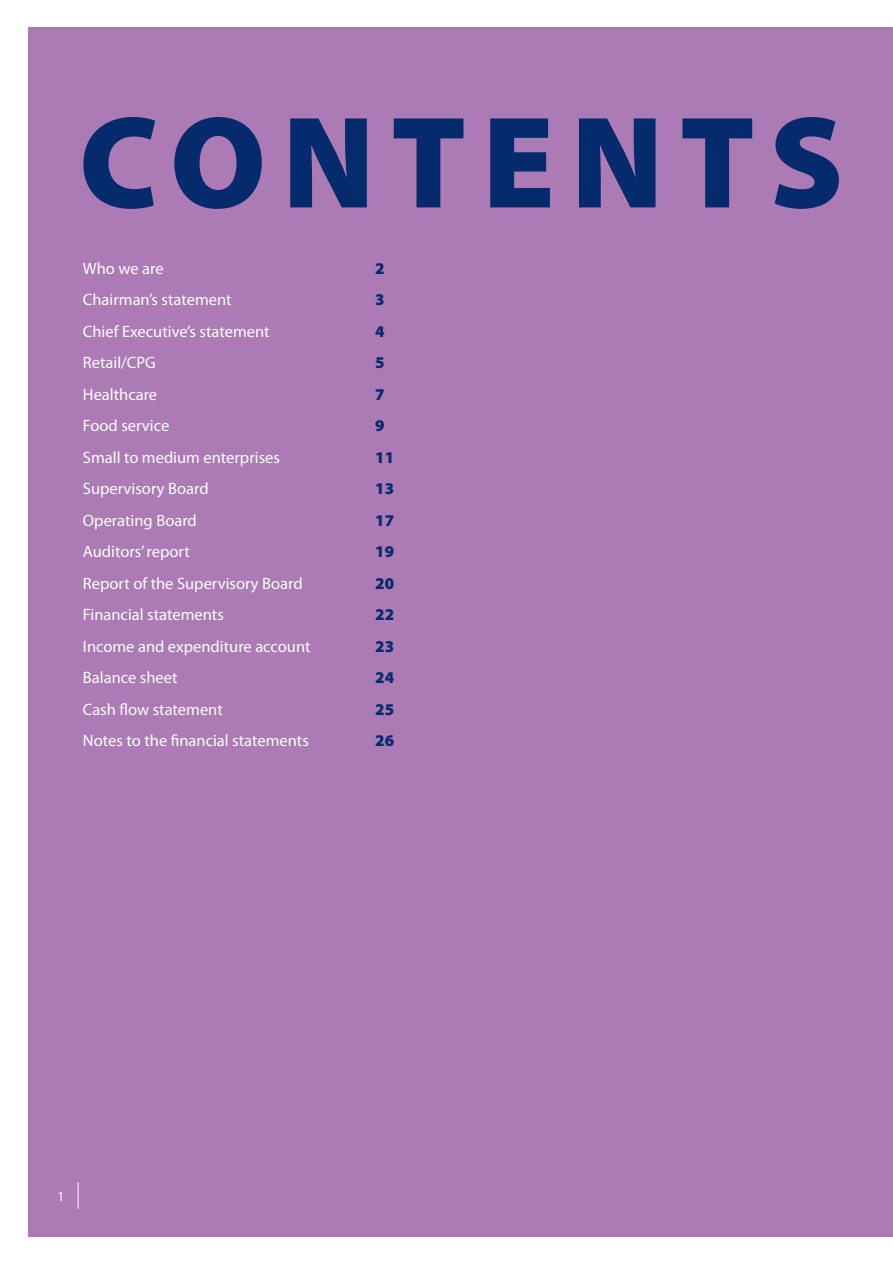
<style>
.page{position:relative;width:893px;height:1263px;background:#fff}
.page>*{position:absolute;margin:0;border:0;box-sizing:border-box;transform-origin:0 0}
.t1{font:900 132px "Myriad Pro";letter-spacing:.12em;color:#052b6c}
.t2{font:16.5px/31.5px "Myriad Pro";color:#fff}
.t3{font:900 16.5px/31.5px "Myriad Pro";color:#052b6c}
.t4{font:13.5px "Myriad Pro";color:#fff}
</style>
<div class="page">
<div style="left:28px;top:27px;width:865px;height:1209px;background:#ac7ab5"></div>
<svg style="left:78px;top:1182px;width:1px;height:27px"></svg>
<h1 class="t1" style="left:79px;top:75px;width:766px">CONTENTS</h1>
<p class="t2" style="left:83px;top:252px;width:229px">Who we are<br>Chairman’s statement<br>Chief Executive’s statement<br>Retail/CPG<br>Healthcare<br>Food service<br>Small to medium enterprises<br>Supervisory Board<br>Operating Board<br>Auditors’ report<br>Report of the Supervisory Board<br>Financial statements<br>Income and expenditure account<br>Balance sheet<br>Cash flow statement<br>Notes to the financial statements</p>
<p class="t3" style="left:375px;top:252px;width:20px">2<br>3<br>4<br>5<br>7<br>9<br>11<br>13<br>17<br>19<br>20<br>22<br>23<br>24<br>25<br>26</p>
<p class="t4" style="left:58px;top:1188px;width:8px">1</p>
</div>
